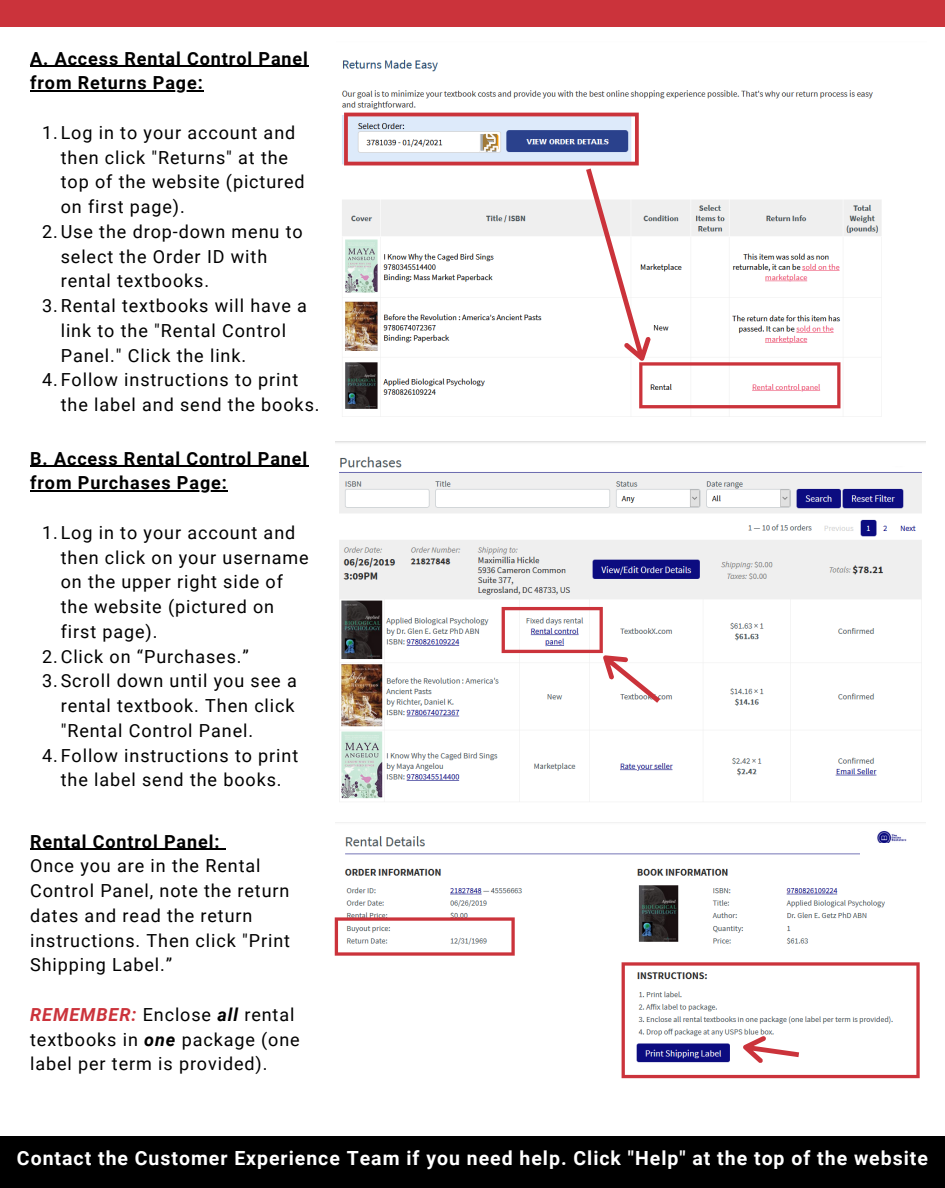
<style>
.page{position:relative;width:945px;height:1188px;background:#fff}
.page>*{position:absolute;margin:0;border:0;box-sizing:border-box;transform-origin:0 0}
.t1{font:700 19.5px "Roboto";letter-spacing:.05em;color:#fff}
.t2{font:18px/24.8px "Roboto";letter-spacing:.05em;color:#000}
.t3{font:700 18px/24.8px "Roboto";letter-spacing:.05em;color:#000}
.s1{font-weight:700;font-style:italic;color:#cb333b}
.s2{font-weight:700;font-style:italic}
</style>
<div class="page">
<div style="left:0;top:0;width:945px;height:27px;background:#cb333b"></div>
<img style="left:342px;top:59px;width:540px;height:358px">
<div style="left:0;top:1136px;width:945px;height:52px;background:#000"></div>
<img style="left:335px;top:442px;width:591px;height:360px">
<img style="left:345px;top:831px;width:575px;height:248px">
<div style="left:860px;top:843px;width:54px;height:18px;background:#fff"></div>
<div style="left:869px;top:448px;width:54px;height:18px;background:#fff"></div>
<svg style="left:502px;top:607px;width:165px;height:105px"></svg>
<svg style="left:335px;top:917px;width:180px;height:39px"></svg>
<svg style="left:622px;top:962px;width:298px;height:116px"></svg>
<hr style="left:30px;top:66px;width:279px;height:1px;background:#000">
<hr style="left:30px;top:90px;width:174px;height:2px;background:#000">
<svg style="left:344px;top:113px;width:497px;height:295px"></svg>
<hr style="left:30px;top:466px;width:278px;height:1px;background:#000">
<hr style="left:30px;top:491px;width:198px;height:1px;background:#000">
<hr style="left:30px;top:849px;width:190px;height:1px;background:#000">
<p class="t3" style="left:30px;top:46px;width:279px">A. Access Rental Control Panel from Returns Page:</p>
<p class="t2" style="left:61px;top:120px;width:246px;text-indent:-18px">1.Log in to your account and then click "Returns" at the top of the website (pictured on first page).</p>
<p class="t2" style="left:61px;top:219px;width:243px;text-indent:-18px">2.Use the drop-down menu to select the Order ID with rental textbooks.</p>
<p class="t2" style="left:61px;top:294px;width:248px;text-indent:-18px">3.Rental textbooks will have a link to the "Rental Control<br>Panel." Click the link.</p>
<p class="t2" style="left:61px;top:368px;width:260px;text-indent:-18px">4.Follow instructions to print the label and send the books.</p>
<p class="t3" style="left:30px;top:446px;width:279px">B. Access Rental Control Panel from Purchases Page:</p>
<p class="t2" style="left:61px;top:520px;width:250px;text-indent:-18px">1.Log in to your account and then click on your username on the upper right side of the website (pictured on first page).</p>
<p class="t2" style="left:42px;top:644px;width:208px">2.Click on “Purchases.”</p>
<p class="t2" style="left:61px;top:669px;width:238px;text-indent:-18px">3.Scroll down until you see a rental textbook. Then click "Rental Control Panel.</p>
<p class="t2" style="left:42px;top:743px;width:257px;text-align:center">4.Follow instructions to print the label send the books.</p>
<p class="t3" style="left:30px;top:829px;width:191px">Rental Control Panel:</p>
<p class="t2" style="left:30px;top:854px;width:261px">Once you are in the Rental<br>Control Panel, note the return dates and read the return instructions. Then click "Print<br>Shipping Label.”</p>
<p class="t2" style="left:30px;top:1002px;width:271px"><span class="s1">REMEMBER:</span> Enclose <span class="s2">all</span> rental textbooks in <span class="s2">one</span> package (one label per term is provided).</p>
<p class="t1" style="left:17px;top:1146px;width:913px">Contact the Customer Experience Team if you need help. Click "Help" at the top of the website</p>
</div>
